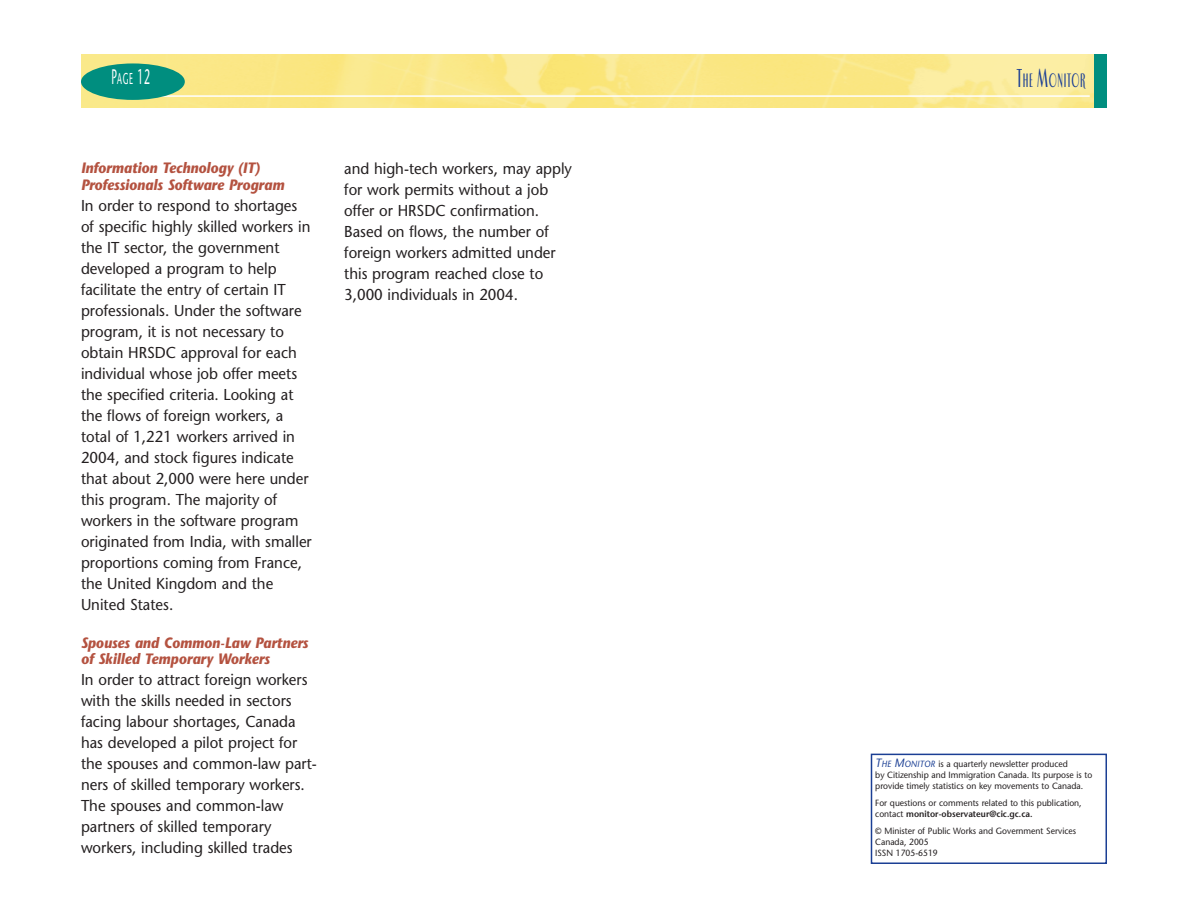
<style>
.page{position:relative;width:1188px;height:918px;background:#fff}
.page>*{position:absolute;margin:0;border:0;box-sizing:border-box;transform-origin:0 0}
.t1{font:21px "Stone Sans";color:#fff;scale:.5 1}
.t2{font:700 20.25px "Luna ITC";letter-spacing:.075em;color:#1b3f94;scale:.5 1}
.t3{font:15.75px/21px "Stone Sans";color:#231f20;scale:.95 1}
.t4{font:italic 700 15px/16.5px "Stone Sans";color:#b45240;scale:.9 1}
.t5{font:9px/11.2px "Stone Sans";color:#231f20;scale:.95 1}
.s1{font-size:15.75px}
.s2{font-size:27px}
.s3{font-style:italic;font-size:12px;color:#1b3f94}
.s4{font-style:italic;color:#1b3f94}
.s5{font-weight:600}
</style>
<div class="page">
<img style="left:81px;top:54px;width:1013px;height:54px">
<hr style="left:148px;top:95px;width:942px;height:2px;background:#fff">
<div style="left:81px;top:63px;width:104px;height:37px;background:#008e7f;border-radius:50%"></div>
<div style="left:1094px;top:54px;width:13px;height:54px;background:#008e7f"></div>
<div style="left:871px;top:754px;width:236px;height:110px;border:2px solid #1b3f94"></div>
<h1 class="t1" style="left:112px;top:69px;width:79px">P<span class="s1">AGE</span> 12</h1>
<p class="t2" style="left:1017px;top:71px;width:139px"><span class="s2">T</span>HE <span class="s2">M</span>ONITOR</p>
<p class="t4" style="left:81px;top:161px;width:227px">Information Technology (IT)<br>Professionals Software Program</p>
<p class="t3" style="left:81px;top:196px;width:245px">In order to respond to shortages of specific highly skilled workers in the IT sector, the government developed a program to help facilitate the entry of certain IT professionals. Under the software program, it is not necessary to obtain HRSDC approval for each individual whose job offer meets the specified criteria. Looking at the flows of foreign workers, a total of 1,221 workers arrived in<br>2004, and stock figures indicate that about 2,000 were here under this program. The majority of workers in the software program originated from India, with smaller proportions coming from France, the United Kingdom and the<br>United States.</p>
<p class="t4" style="left:81px;top:636px;width:254px">Spouses and Common-Law Partners of Skilled Temporary Workers</p>
<p class="t3" style="left:81px;top:671px;width:250px">In order to attract foreign workers with the skills needed in sectors facing labour shortages, Canada has developed a pilot project for the spouses and common-law part&shy;ners of skilled temporary workers.<br>The spouses and common-law partners of skilled temporary workers, including skilled trades</p>
<p class="t3" style="left:344px;top:159px;width:241px">and high-tech workers, may apply for work permits without a job offer or HRSDC confirmation.<br>Based on flows, the number of foreign workers admitted under this program reached close to<br>3,000 individuals in 2004.</p>
<p class="t5" style="left:875px;top:759px;width:230px"><span class="s3">T</span><span class="s4">HE</span> <span class="s3">M</span><span class="s4">ONITOR</span> is a quarterly newsletter produced<br>by Citizenship and Immigration Canada. Its purpose is to provide timely statistics on key movements to Canada.</p>
<p class="t5" style="left:875px;top:798px;width:219px">For questions or comments related to this publication, contact <span class="s5">monitor-observateur@cic.gc.ca.</span></p>
<p class="t5" style="left:875px;top:826px;width:213px">© Minister of Public Works and Government Services<br>Canada, 2005<br>ISSN 1705-6519</p>
</div>
